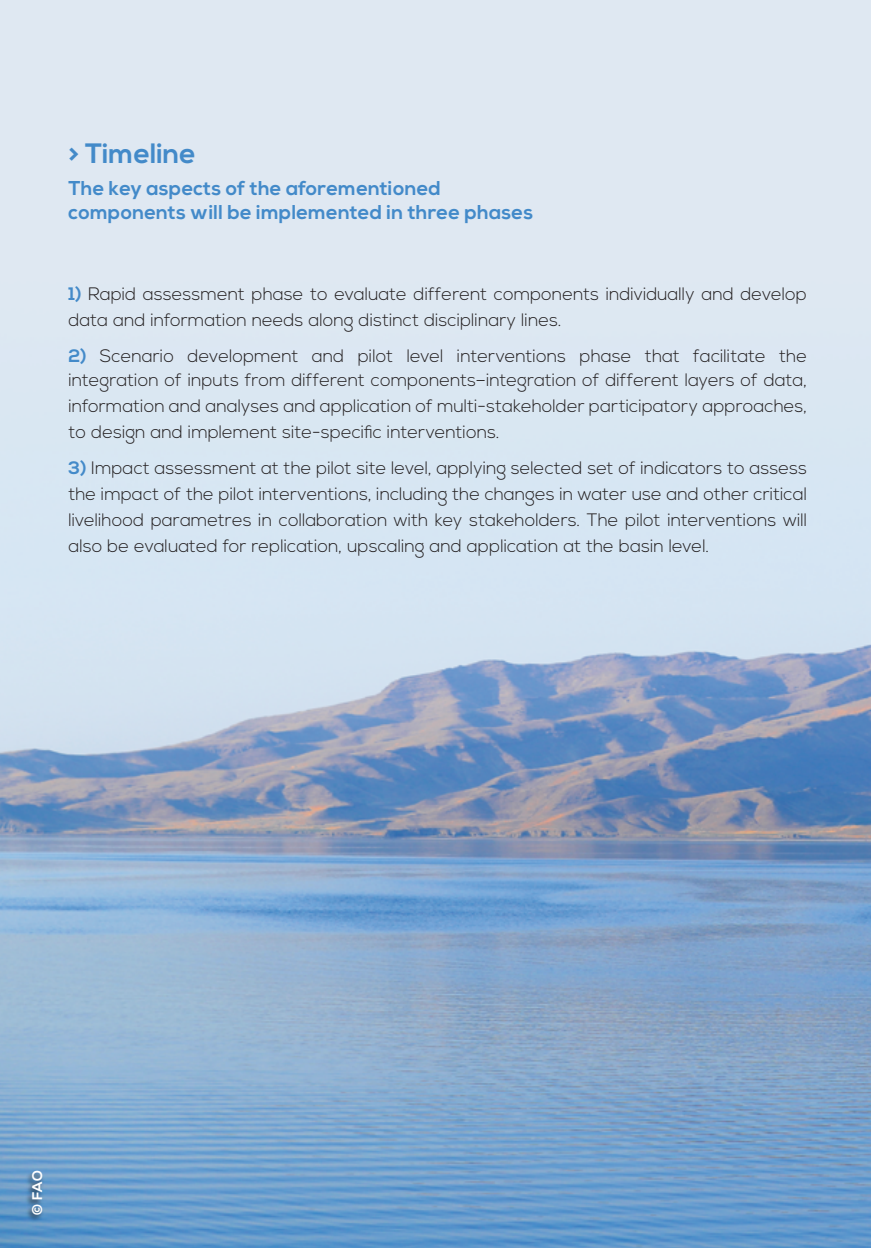
<style>
.page{position:relative;width:871px;height:1248px;background:#fff}
.page>*{position:absolute;margin:0;border:0;box-sizing:border-box;transform-origin:0 0}
.t1{font:700 28px "Nexa";color:#438ac9}
.t2{font:700 20px/24px "Nexa";letter-spacing:.01em;color:#438ac9}
.t3{font:300 18px/26px "Nexa";color:#231f20}
.t4{font:700 14px "Nexa";color:#fff}
.s1{font-weight:700;color:#438ac9}
</style>
<div class="page">
<img style="left:0;top:0;width:870px;height:1247px">
<img style="left:22px;top:1163px;width:34px;height:62px">
<h1 class="t1" style="left:68px;top:137px;width:129px">&gt; Timeline</h1>
<p class="t2" style="left:68px;top:177px;width:466px">The key aspects of the aforementioned components will be implemented in three phases</p>
<p class="t3" style="left:68px;top:282px;width:740px"><span class="s1">1)</span> Rapid assessment phase to evaluate different components individually and develop data and information needs along distinct disciplinary lines.</p>
<p class="t3" style="left:68px;top:345px;width:740px;line-height:24px"><span class="s1">2)</span> Scenario development and pilot level interventions phase that facilitate the integration of inputs from different components–integration of different layers of data,</p>
<p class="t3" style="left:68px;top:394px;width:740px">information and analyses and application of multi-stakeholder participatory approaches, to design and implement site-specific interventions.</p>
<p class="t3" style="left:68px;top:456px;width:740px;text-align:justify"><span class="s1">3)</span> Impact assessment at the pilot site level, applying selected set of indicators to assess the impact of the pilot interventions, including the changes in water use and other critical livelihood parametres in collaboration with key stakeholders. The pilot interventions will also be evaluated for replication, upscaling and application at the basin level.</p>
<p class="t4" style="left:29px;top:1215px;width:47px;rotate:-90deg">© FAO</p>
</div>
